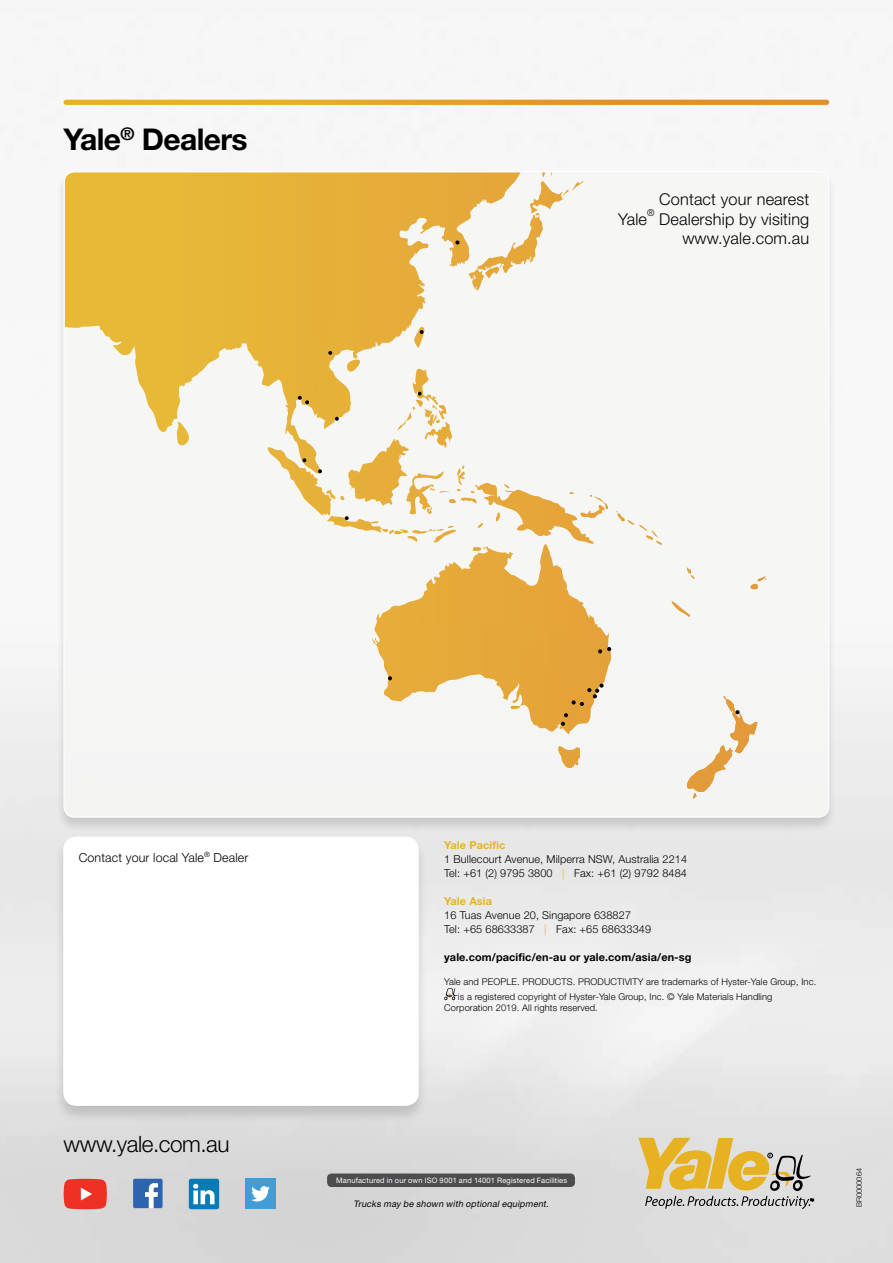
<style>
.page{position:relative;width:893px;height:1263px;background:#fff}
.page>*{position:absolute;margin:0;border:0;box-sizing:border-box;transform-origin:0 0}
.t1{font:700 30px "Helvetica Neue";letter-spacing:-.02em;color:#000}
.t2{font:300 22.5px "Helvetica Neue LT Std";letter-spacing:-.02em;color:#000}
.t3{font:300 16.35px/19.5px "Helvetica Neue LT Std";letter-spacing:.01em;color:#000;text-align:right}
.t4{font:300 12.45px "Helvetica Neue LT Std";letter-spacing:.01em;color:#000}
.t5{font:300 10.95px/14px "Helvetica Neue LT Std";letter-spacing:.01em;color:#000}
.t6{font:700 10.95px "Helvetica Neue";letter-spacing:.01em;color:#000}
.t7{font:700 10.95px "Helvetica Neue";letter-spacing:.01em;color:#e7b222}
.t8{font:300 9.45px "Helvetica Neue LT Std";color:#000}
.t9{font:300 9.3px/15.3px "Helvetica Neue LT Std";letter-spacing:.01em;color:#000}
.t10{font:italic 9px "Helvetica Neue";color:#000}
.t11{font:7.5px "Helvetica Neue";letter-spacing:.02em;color:#fff}
.t12{font:300 7.5px "Helvetica Neue LT Std";color:#000}
.s1{color:#e7b222}
</style>
<div class="page">
<img style="left:0;top:99px;width:893px;height:1164px">
<svg style="left:638px;top:1137px;width:176px;height:72px;background:#d2c090"></svg>
<svg style="left:444px;top:988px;width:14px;height:12px"></svg>
<div style="left:53px;top:836px;width:376px;height:288px;background:#000;opacity:.15"></div>
<div style="left:64px;top:837px;width:354px;height:268px;background:#fff;border-radius:12px"></div>
<div style="left:63px;top:837px;width:356px;height:269px;border:2px solid #fff;border-radius:12px"></div>
<svg style="left:133px;top:1179px;width:30px;height:29px"></svg>
<div style="left:245px;top:1179px;width:31px;height:30px;background:#429cd6"></div>
<svg style="left:251px;top:1186px;width:19px;height:15px"></svg>
<svg style="left:189px;top:1179px;width:30px;height:30px"></svg>
<svg style="left:64px;top:1179px;width:43px;height:30px"></svg>
<div style="left:55px;top:170px;width:783px;height:663px;background:#000;opacity:.15"></div>
<svg style="left:64px;top:172px;width:765px;height:645px;fill:#f5f5f5"></svg>
<svg style="left:177px;top:422px;width:12px;height:25px"></svg>
<svg style="left:468px;top:173px;width:116px;height:116px"></svg>
<svg style="left:65px;top:172px;width:58px;height:174px;background:#e8be47"></svg>
<svg style="left:672px;top:601px;width:18px;height:16px"></svg>
<svg style="left:511px;top:706px;width:9px;height:3px"></svg>
<svg style="left:687px;top:567px;width:8px;height:12px"></svg>
<svg style="left:616px;top:511px;width:47px;height:34px"></svg>
<svg style="left:558px;top:746px;width:22px;height:22px"></svg>
<svg style="left:750px;top:576px;width:16px;height:13px"></svg>
<svg style="left:388px;top:676px;width:4px;height:4px"></svg>
<svg style="left:687px;top:696px;width:70px;height:103px"></svg>
<svg style="left:452px;top:239px;width:7px;height:6px"></svg>
<svg style="left:271px;top:327px;width:339px;height:259px"></svg>
<svg style="left:598px;top:647px;width:13px;height:6px"></svg>
<svg style="left:572px;top:683px;width:32px;height:23px"></svg>
<svg style="left:561px;top:713px;width:7px;height:13px"></svg>
<div style="left:327px;top:1173px;width:248px;height:14px;background:#4d4d4f;border-radius:4px"></div>
<svg style="left:66px;top:100px;width:761px;height:5px;background:#e4a127"></svg>
<h1 class="t1" style="left:63px;top:120px;width:186px">Yale<sup>®</sup> Dealers</h1>
<h3 class="t3" style="left:659px;top:189px;width:152px">Contact your nearest</h3>
<p class="t8" style="left:647px;top:207px;width:9px">®</p>
<h3 class="t3" style="left:618px;top:209px;width:30px">Yale</h3>
<h3 class="t3" style="left:659px;top:209px;width:152px">Dealership by visiting www.yale.com.au</h3>
<h3 class="t4" style="left:79px;top:849px;width:171px">Contact your local Yale<sup>®</sup> Dealer</h3>
<h2 class="t2" style="left:64px;top:1130px;width:167px">www.yale.com.au</h2>
<p class="t7" style="left:444px;top:838px;width:63px">Yale Pacific</p>
<p class="t5" style="left:444px;top:852px;width:244px">1 Bullecourt Avenue, Milperra NSW, Australia 2214<br>Tel: +61 (2) 9795 3800 <span class="s1">|</span> Fax: +61 (2) 9792 8484</p>
<p class="t7" style="left:444px;top:894px;width:49px">Yale Asia</p>
<p class="t5" style="left:444px;top:908px;width:208px">16 Tuas Avenue 20, Singapore 638827<br>Tel: +65 68633387 <span class="s1">|</span> Fax: +65 68633349</p>
<p class="t6" style="left:444px;top:950px;width:249px">yale.com/pacific/en-au or yale.com/asia/en-sg</p>
<p class="t9" style="left:458px;top:974px;width:360px;text-indent:-14px">Yale and PEOPLE. PRODUCTS. PRODUCTIVITY are trademarks of Hyster-Yale Group, Inc. is a registered copyright of Hyster-Yale Group, Inc. © Yale Materials Handling</p>
<p class="t9" style="left:444px;top:1000px;width:155px">Corporation 2019. All rights reserved.</p>
<p class="t11" style="left:336px;top:1176px;width:233px">Manufactured in our own ISO 9001 and 14001 Registered Facilities</p>
<p class="t10" style="left:353px;top:1198px;width:199px">Trucks may be shown with optional equipment.</p>
<p class="t12" style="left:855px;top:1207px;width:41px;rotate:-90deg">BR0000064</p>
</div>
